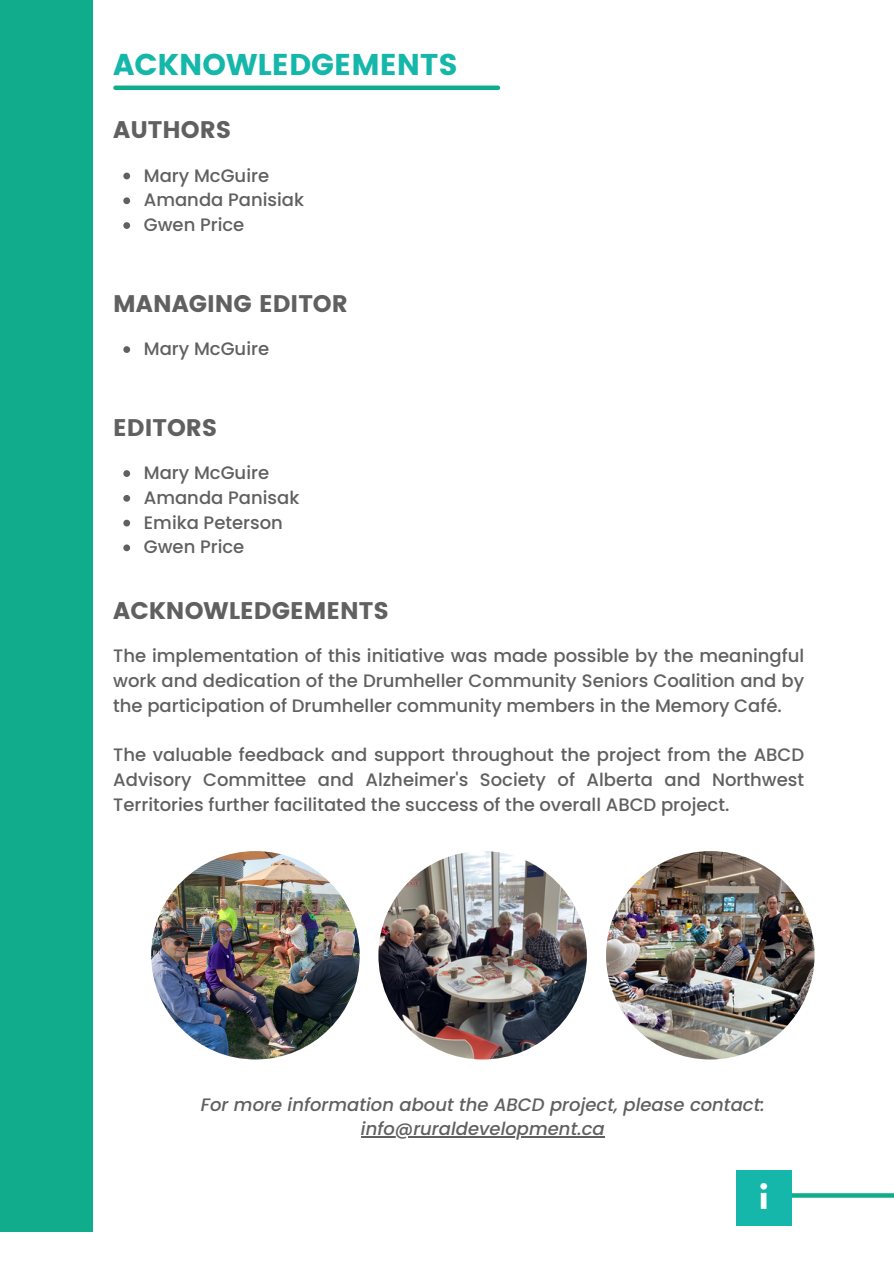
<style>
.page{position:relative;width:894px;height:1264px;background:#fff}
.page>*{position:absolute;margin:0;border:0;box-sizing:border-box;transform-origin:0 0}
.t1{font:700 31.35px "League Spartan";color:#fff}
.t2{font:30px "Poppins";color:#14b7a9}
.t3{font:24px "Poppins";color:#606060}
.t4{font:500 18px/24.8px "Poppins";color:#606060;text-align:justify}
.t5{font:italic 500 18px "Poppins";color:#606060}
</style>
<div class="page">
<div style="left:0;top:0;width:92px;height:1231px;background:#10ac8b"></div>
<div style="left:115px;top:85px;width:383px;height:5px;background:#10ac8b"></div>
<svg style="left:791px;top:1177px;width:102px;height:35px"></svg>
<div style="left:735px;top:1169px;width:56px;height:55px;background:#14b7a9"></div>
<svg style="left:123px;top:173px;width:7px;height:6px"></svg>
<svg style="left:123px;top:197px;width:7px;height:7px"></svg>
<svg style="left:123px;top:222px;width:7px;height:7px"></svg>
<svg style="left:123px;top:346px;width:7px;height:7px"></svg>
<svg style="left:123px;top:470px;width:7px;height:7px"></svg>
<svg style="left:123px;top:495px;width:7px;height:6px"></svg>
<svg style="left:123px;top:519px;width:7px;height:7px"></svg>
<svg style="left:123px;top:544px;width:7px;height:7px"></svg>
<img style="left:151px;top:851px;width:208px;height:208px;border-radius:50%">
<img style="left:378px;top:851px;width:208px;height:208px;border-radius:50%">
<img style="left:606px;top:851px;width:208px;height:208px;border-radius:50%">
<hr style="left:361px;top:1136px;width:243px;height:1px;background:#606060">
<p class="t2" style="left:113px;top:47px;width:346px">ACKNOWLEDGEMENTS</p>
<h2 class="t3" style="left:113px;top:116px;width:120px">AUTHORS</h2>
<h1 class="t4" style="left:144px;top:163px;width:127px">Mary McGuire</h1>
<h2 class="t4" style="left:144px;top:188px;width:162px">Amanda Panisiak</h2>
<p class="t4" style="left:144px;top:212px;width:102px">Gwen Price</p>
<h2 class="t3" style="left:113px;top:289px;width:236px">MANAGING EDITOR</h2>
<p class="t4" style="left:144px;top:336px;width:127px">Mary McGuire</p>
<h2 class="t3" style="left:113px;top:413px;width:106px">EDITORS</h2>
<p class="t4" style="left:144px;top:460px;width:127px">Mary McGuire</p>
<p class="t4" style="left:144px;top:485px;width:157px">Amanda Panisak</p>
<p class="t4" style="left:144px;top:510px;width:141px">Emika Peterson</p>
<p class="t4" style="left:144px;top:535px;width:102px">Gwen Price</p>
<h3 class="t3" style="left:113px;top:597px;width:277px">ACKNOWLEDGEMENTS</h3>
<h3 class="t4" style="left:113px;top:643px;width:692px">The implementation of this initiative was made possible by the meaningful work and dedication of the Drumheller Community Seniors Coalition and by the participation of Drumheller community members in the Memory Café.</h3>
<p class="t4" style="left:113px;top:742px;width:692px">The valuable feedback and support throughout the project from the ABCD Advisory Committee and Alzheimer's Society of Alberta and Northwest Territories further facilitated the success of the overall ABCD project.</p>
<p class="t5" style="left:201px;top:1091px;width:565px">For more information about the ABCD project, please contact:</p>
<p class="t5" style="left:361px;top:1116px;width:245px">info@ruraldevelopment.ca</p>
<p class="t1" style="left:758px;top:1180px;width:11px">i</p>
</div>
